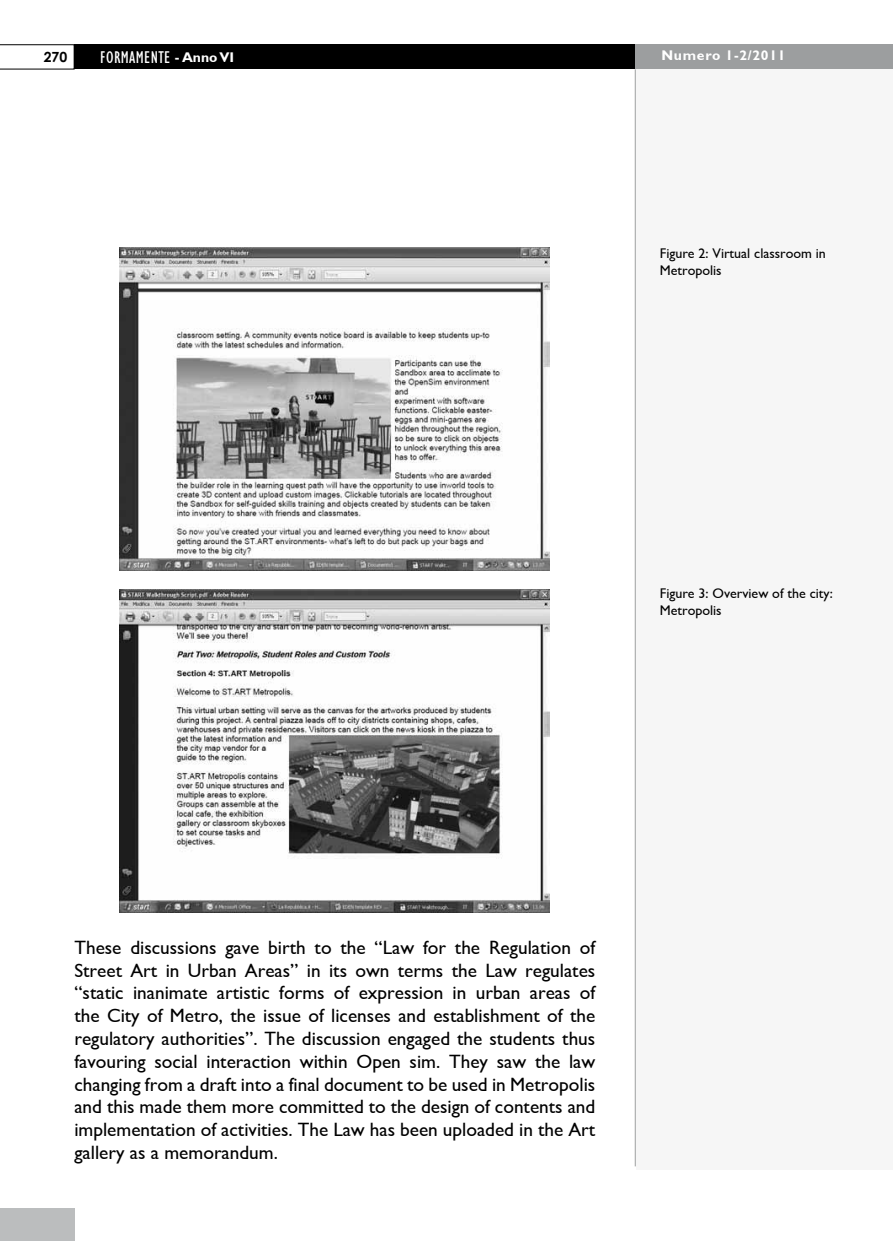
<style>
.page{position:relative;width:893px;height:1241px;background:#fff}
.page>*{position:absolute;margin:0;border:0;box-sizing:border-box;transform-origin:0 0}
.t1{font:19.25px/22.8px "Formamente";color:#000;text-align:justify}
.t2{font:17.5px "Formamente Condensed";letter-spacing:.02em;color:#fff}
.t3{font:14px/16.8px "Formamente";color:#000}
.t4{font:700 14px "Formamente";letter-spacing:.05em;color:#fff}
.t5{font:700 14px "Century Gothic";color:#000}
.s1{font-family:"Formamente";font-weight:700;font-size:14px}
</style>
<div class="page">
<div style="left:636px;top:44px;width:257px;height:1125px;background:#f6f6f6"></div>
<div style="left:74px;top:44px;width:819px;height:25px;background:#000"></div>
<div style="left:635px;top:44px;width:258px;height:25px;background:#9c9e9f"></div>
<hr style="left:635px;top:69px;width:1px;height:1097px;background:#9c9e9f">
<div style="left:0;top:1208px;width:74px;height:32px;background:#bbbdbe"></div>
<svg style="left:0;top:44px;width:74px;height:25px"></svg>
<img style="left:120px;top:248px;width:430px;height:322px">
<img style="left:120px;top:589px;width:430px;height:323px">
<p class="t5" style="left:44px;top:47px;width:25px">270</p>
<p class="t2" style="left:100px;top:46px;width:135px">FORMAMENTE <span class="s1">- Anno VI</span></p>
<p class="t4" style="left:661px;top:47px;width:126px">Numero 1-2/2011</p>
<p class="t3" style="left:660px;top:245px;width:168px">Figure 2: Virtual classroom in<br>Metropolis</p>
<p class="t3" style="left:660px;top:585px;width:174px">Figure 3: Overview of the city:<br>Metropolis</p>
<p class="t1" style="left:74px;top:936px;width:522px">These discussions gave birth to the “Law for the Regulation of Street Art in Urban Areas” in its own terms the Law regulates “static inanimate artistic forms of expression in urban areas of the City of Metro, the issue of licenses and establishment of the regulatory authorities”. The discussion engaged the students thus favouring social interaction within Open sim. They saw the law changing from a draft into a final document to be used in Metropolis and this made them more committed to the design of contents and implementation of activities. The Law has been uploaded in the Art gallery as a memorandum.</p>
</div>
